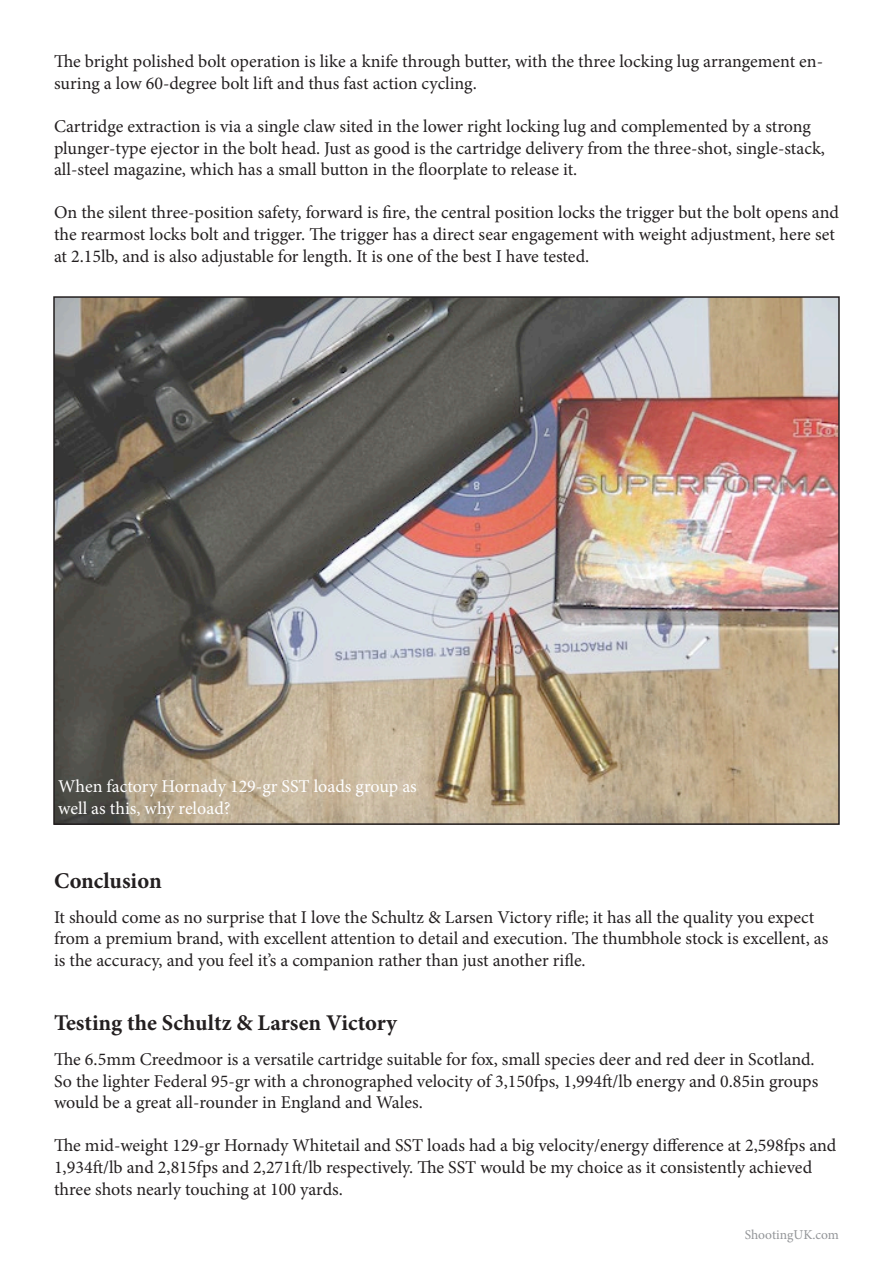
<style>
.page{position:relative;width:893px;height:1263px;background:#fff}
.page>*{position:absolute;margin:0;border:0;box-sizing:border-box;transform-origin:0 0}
.t1{font:700 22.5px "Minion Pro";color:#231f20}
.t2{font:18px/21.6px "Minion Pro";color:#231f20}
.t3{font:18px "Minion Pro";color:#fff}
.t4{font:13.5px "Minion Pro";color:#939598}
</style>
<div class="page">
<img style="left:56px;top:299px;width:781px;height:523px">
<p class="t2" style="left:54px;top:51px;width:771px">The bright polished bolt operation is like a knife through butter, with the three locking lug arrangement en&shy;suring a low 60-degree bolt lift and thus fast action cycling.</p>
<p class="t2" style="left:54px;top:115px;width:772px">Cartridge extraction is via a single claw sited in the lower right locking lug and complemented by a strong plunger-type ejector in the bolt head. Just as good is the cartridge delivery from the three-shot, single-stack, all-steel magazine, which has a small button in the floorplate to release it.</p>
<p class="t2" style="left:54px;top:202px;width:786px">On the silent three-position safety, forward is fire, the central position locks the trigger but the bolt opens and the rearmost locks bolt and trigger. The trigger has a direct sear engagement with weight adjustment, here set at 2.15lb, and is also adjustable for length. It is one of the best I have tested.</p>
<p class="t3" style="left:58px;top:775px;width:360px">When factory Hornady 129-gr SST loads group as</p>
<p class="t3" style="left:58px;top:796px;width:174px">well as this, why reload?</p>
<p class="t1" style="left:54px;top:865px;width:109px">Conclusion</p>
<p class="t2" style="left:54px;top:906px;width:776px">It should come as no surprise that I love the Schultz &amp; Larsen Victory rifle; it has all the quality you expect from a premium brand, with excellent attention to detail and execution. The thumbhole stock is excellent, as is the accuracy, and you feel it’s a companion rather than just another rifle.</p>
<p class="t1" style="left:54px;top:1007px;width:344px">Testing the Schultz &amp; Larsen Victory</p>
<p class="t2" style="left:54px;top:1048px;width:766px">The 6.5mm Creedmoor is a versatile cartridge suitable for fox, small species deer and red deer in Scotland.<br>So the lighter Federal 95-gr with a chronographed velocity of 3,150fps, 1,994ft/lb energy and 0.85in groups would be a great all-rounder in England and Wales.</p>
<p class="t2" style="left:54px;top:1135px;width:784px">The mid-weight 129-gr Hornady Whitetail and SST loads had a big velocity/energy difference at 2,598fps and<br>1,934ft/lb and 2,815fps and 2,271ft/lb respectively. The SST would be my choice as it consistently achieved three shots nearly touching at 100 yards.</p>
<p class="t4" style="left:745px;top:1225px;width:96px">ShootingUK.com</p>
</div>
